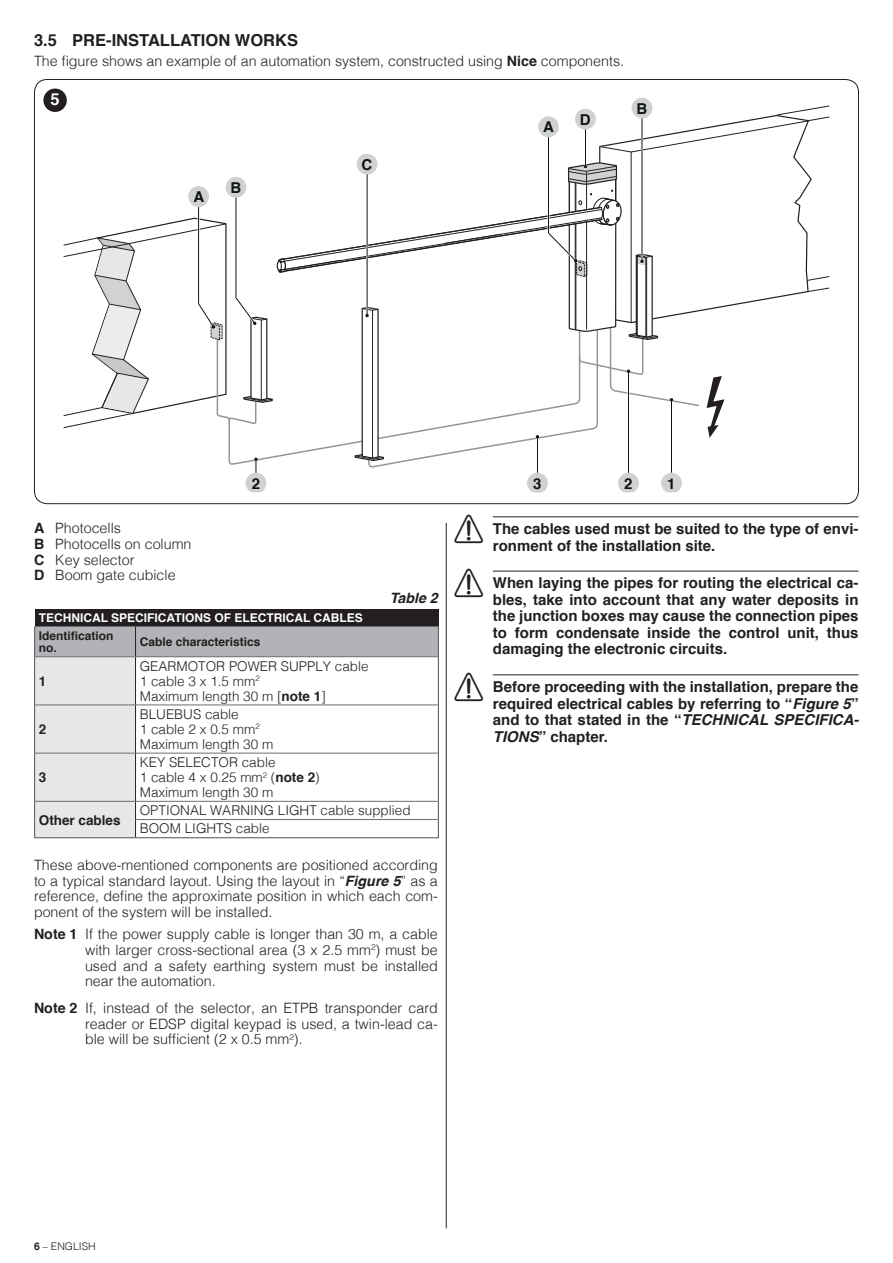
<style>
.page{position:relative;width:893px;height:1263px;background:#fff}
.page>*{position:absolute;margin:0;border:0;box-sizing:border-box;transform-origin:0 0}
.t1{font:700 16.5px "Helvetica";color:#231f20}
.t2{font:700 16.5px "Helvetica";color:#fff}
.t3{font:700 15px/16.5px "Helvetica";color:#231f20;text-align:justify}
.t4{font:700 15px "Helvetica";color:#111416}
.t5{font:300 14.25px/15.8px "Helvetica";color:#231f20;text-align:justify}
.t6{font:italic 700 14.25px "Helvetica";color:#231f20}
.t7{font:300 13.5px/15px "Helvetica";color:#231f20}
.t8{font:700 13.5px "Helvetica";color:#231f20}
.t9{font:700 12px "Helvetica";color:#fff}
.t10{font:700 12px/12.8px "Helvetica";color:#231f20}
.t11{font:300 10.5px "Helvetica";color:#231f20}
.s1{font-weight:700}
.s2{font-weight:700;font-style:italic}
.s3{font-family:"NICE Simboli";font-weight:400;font-size:28.5px}
.s4{font-style:italic}
</style>
<div class="page">
<div style="left:246px;top:473px;width:20px;height:20px;background:#d0d1d1;border-radius:50%"></div>
<div style="left:527px;top:473px;width:21px;height:20px;background:#d0d1d1;border-radius:50%"></div>
<div style="left:618px;top:473px;width:21px;height:20px;background:#d0d1d1;border-radius:50%"></div>
<div style="left:661px;top:473px;width:21px;height:20px;background:#d0d1d1;border-radius:50%"></div>
<svg style="left:64px;top:106px;width:765px;height:377px"></svg>
<div style="left:632px;top:98px;width:20px;height:20px;background:#d0d1d1;border-radius:50%"></div>
<div style="left:39px;top:85px;width:815px;height:418px;border:11px solid #fff;border-radius:7px"></div>
<div style="left:43px;top:89px;width:24px;height:23px;background:#231f20;border-radius:50%"></div>
<div style="left:35px;top:609px;width:403px;height:17px;background:#231f20"></div>
<svg style="left:34px;top:626px;width:405px;height:212px"></svg>
<hr style="left:35px;top:656px;width:101px;height:1px;background:#6c6d70">
<hr style="left:136px;top:656px;width:302px;height:1px;background:#6c6d70">
<hr style="left:35px;top:705px;width:101px;height:1px;background:#6c6d70">
<hr style="left:136px;top:705px;width:302px;height:1px;background:#6c6d70">
<hr style="left:35px;top:753px;width:101px;height:1px;background:#6c6d70">
<hr style="left:136px;top:753px;width:302px;height:1px;background:#6c6d70">
<hr style="left:35px;top:801px;width:101px;height:1px;background:#6c6d70">
<hr style="left:136px;top:801px;width:302px;height:1px;background:#6c6d70">
<hr style="left:136px;top:819px;width:302px;height:1px;background:#6c6d70">
<hr style="left:446px;top:523px;width:1px;height:705px;background:#231f20">
<hr style="left:493px;top:516px;width:365px;height:1px;background:#231f20">
<hr style="left:493px;top:571px;width:365px;height:1px;background:#231f20">
<hr style="left:493px;top:674px;width:365px;height:1px;background:#231f20">
<p class="t1" style="left:34px;top:27px;width:266px">3.5 PRE-INSTALLATION WORKS</p>
<p class="t5" style="left:34px;top:52px;width:592px">The figure shows an example of an automation system, constructed using <span class="s1">Nice</span> components.</p>
<p class="t2" style="left:51px;top:86px;width:11px">5</p>
<p class="t4" style="left:193px;top:185px;width:12px">A</p>
<p class="t4" style="left:230px;top:175px;width:12px">B</p>
<p class="t4" style="left:362px;top:152px;width:12px">C</p>
<p class="t4" style="left:543px;top:115px;width:12px">A</p>
<p class="t4" style="left:580px;top:107px;width:12px">D</p>
<p class="t4" style="left:636px;top:96px;width:12px">B</p>
<p class="t4" style="left:252px;top:471px;width:10px">2</p>
<p class="t4" style="left:533px;top:471px;width:10px">3</p>
<p class="t4" style="left:624px;top:471px;width:10px">2</p>
<p class="t4" style="left:667px;top:471px;width:10px">1</p>
<p class="t5" style="left:34px;top:519px;width:159px;text-align:left"><span class="s1">A</span> Photocells<br><span class="s1">B</span> Photocells on column<br><span class="s1">C</span> Key selector<br><span class="s1">D</span> Boom gate cubicle</p>
<p class="t9" style="left:39px;top:608px;width:326px">TECHNICAL SPECIFICATIONS OF ELECTRICAL CABLES</p>
<p class="t10" style="left:39px;top:629px;width:76px">Identification no.</p>
<p class="t10" style="left:140px;top:636px;width:122px">Cable characteristics</p>
<p class="t8" style="left:39px;top:670px;width:9px">1</p>
<p class="t7" style="left:140px;top:657px;width:230px">GEARMOTOR POWER SUPPLY cable<br>1 cable 3 x 1.5 mm<sup>2<br></sup>Maximum length 30 m [<span class="s1">note 1</span>]</p>
<p class="t8" style="left:39px;top:718px;width:9px">2</p>
<p class="t8" style="left:39px;top:767px;width:9px">3</p>
<p class="t7" style="left:140px;top:706px;width:135px">BLUEBUS cable<br>1 cable 2 x 0.5 mm<sup>2<br></sup>Maximum length 30 m</p>
<p class="t7" style="left:140px;top:754px;width:181px">KEY SELECTOR cable<br>1 cable 4 x 0.25 mm<sup>2</sup> (<span class="s1">note 2</span>)<br>Maximum length 30 m</p>
<p class="t6" style="left:390px;top:587px;width:50px">Table 2</p>
<p class="t8" style="left:39px;top:809px;width:83px">Other cables</p>
<p class="t7" style="left:140px;top:800px;width:272px;line-height:18.1px">OPTIONAL WARNING LIGHT cable supplied<br>BOOM LIGHTS cable</p>
<p class="t5" style="left:34px;top:856px;width:405px">These above-mentioned components are positioned according to a typical standard layout. Using the layout in “<span class="s2">Figure 5</span>” as a reference, define the approximate position in which each com&shy;ponent of the system will be installed.</p>
<p class="t5" style="left:85px;top:925px;width:354px;text-indent:-51px"><span class="s1">Note 1</span> If the power supply cable is longer than 30 m, a cable with larger cross-sectional area (3 x 2.5 mm<sup>2</sup>) must be used and a safety earthing system must be installed near the automation.</p>
<p class="t5" style="left:85px;top:999px;width:354px;text-indent:-51px"><span class="s1">Note 2</span> If, instead of the selector, an ETPB transponder card reader or EDSP digital keypad is used, a twin-lead ca&shy;ble will be sufficient (2 x 0.5 mm<sup>2</sup>).</p>
<p class="t3" style="left:493px;top:521px;width:367px;text-indent:-38px"><span class="s3">A</span> The cables used must be suited to the type of envi&shy;ronment of the installation site.</p>
<p class="t3" style="left:493px;top:575px;width:367px;text-indent:-38px"><span class="s3">A</span> When laying the pipes for routing the electrical ca&shy;bles, take into account that any water deposits in the junction boxes may cause the connection pipes to form condensate inside the control unit, thus damaging the electronic circuits.</p>
<p class="t3" style="left:493px;top:679px;width:368px;text-indent:-38px"><span class="s3">A</span> Before proceeding with the installation, prepare the required electrical cables by referring to “<span class="s4">Figure 5</span>” and to that stated in the “<span class="s4">TECHNICAL SPECIFICA-TIONS</span>” chapter.</p>
<p class="t11" style="left:34px;top:1237px;width:63px"><span class="s1">6</span> – ENGLISH</p>
</div>
